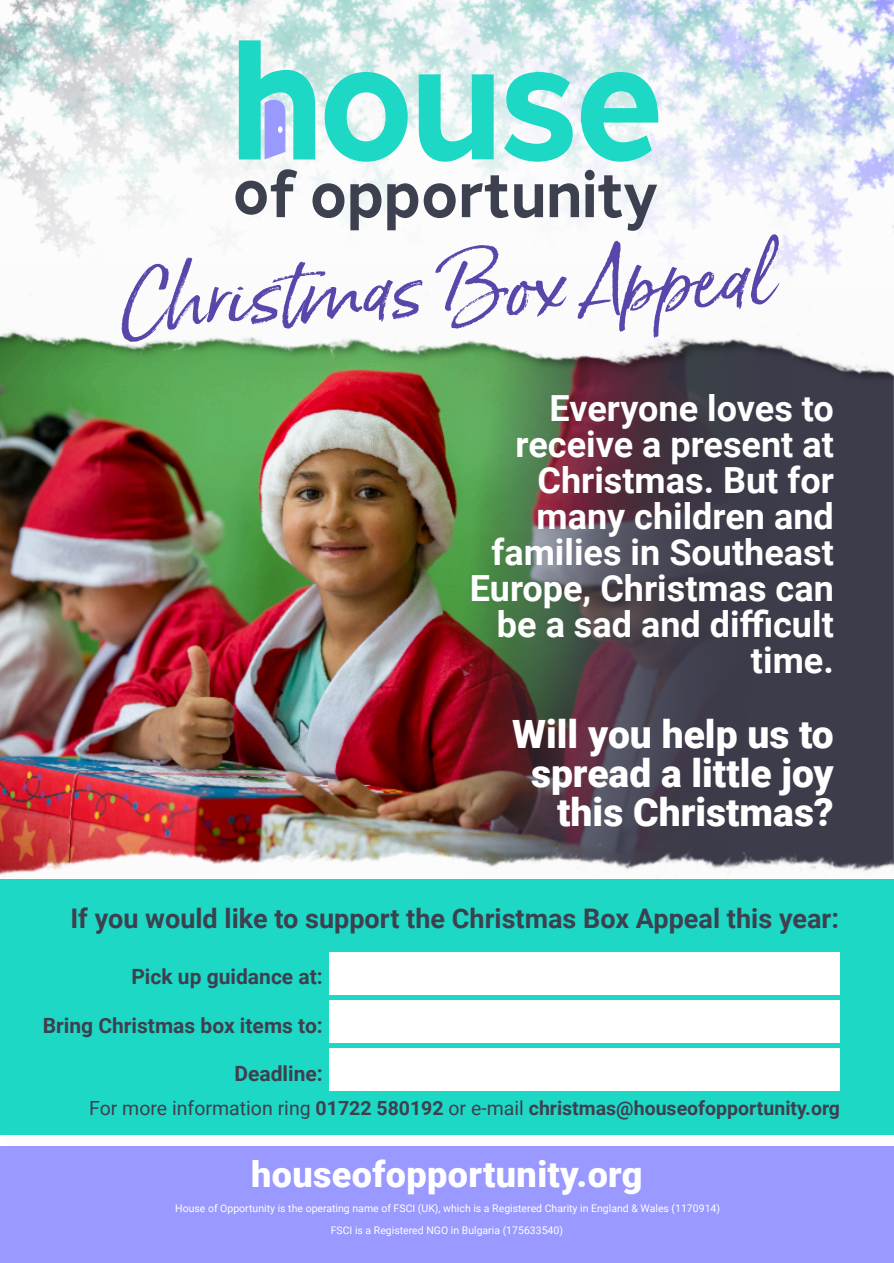
<style>
.page{position:relative;width:894px;height:1263px;background:#fff}
.page>*{position:absolute;margin:0;border:0;box-sizing:border-box;transform-origin:0 0}
.t1{font:75px "Born Ready Slanted";color:#5a46aa}
.t2{font:900 39px "Roboto";color:#fff}
.t3{font:700 36px "Roboto";color:#fff}
.t4{font:900 36px "Roboto";letter-spacing:.01em;color:#fff}
.t5{font:700 27px "Roboto";color:#3d404f}
.t6{font:700 21px "Roboto";color:#3d404f}
.t7{font:700 19.5px "Roboto";color:#3d404f}
.t8{font:10.5px "Roboto";color:#fff}
.s1{font-weight:400}
</style>
<div class="page">
<img style="left:0;top:525px;width:424px;height:239px">
<img style="left:424px;top:525px;width:469px;height:239px">
<img style="left:0;top:764px;width:893px;height:114px">
<img style="left:0;top:293px;width:893px;height:232px">
<div style="left:0;top:879px;width:893px;height:256px;background:#1dd8c5"></div>
<div style="left:0;top:1146px;width:893px;height:117px;background:#99f"></div>
<div style="left:329px;top:952px;width:510px;height:43px;background:#fff"></div>
<div style="left:329px;top:1048px;width:510px;height:42px;background:#fff"></div>
<div style="left:329px;top:1000px;width:510px;height:42px;background:#fff"></div>
<img style="left:0;top:0;width:893px;height:266px">
<svg style="left:235px;top:169px;width:62px;height:48px"></svg>
<svg style="left:312px;top:183px;width:32px;height:35px"></svg>
<svg style="left:350px;top:183px;width:31px;height:47px"></svg>
<svg style="left:387px;top:183px;width:68px;height:47px"></svg>
<svg style="left:461px;top:175px;width:47px;height:43px"></svg>
<svg style="left:514px;top:184px;width:29px;height:34px"></svg>
<svg style="left:549px;top:183px;width:29px;height:34px"></svg>
<svg style="left:584px;top:170px;width:73px;height:61px"></svg>
<svg style="left:324px;top:72px;width:83px;height:90px"></svg>
<svg style="left:418px;top:74px;width:75px;height:88px"></svg>
<svg style="left:504px;top:72px;width:68px;height:90px"></svg>
<svg style="left:580px;top:72px;width:78px;height:90px;background:#6ce1d7"></svg>
<svg style="left:239px;top:40px;width:76px;height:119px;background:#68d6d8"></svg>
<p class="t1" style="left:119px;top:257px;width:654px;rotate:-2deg">Christmas Box App eal</p>
<p class="t3" style="left:549px;top:394px;width:285px">Everyone loves to</p>
<p class="t3" style="left:515px;top:430px;width:319px">receive a present at</p>
<p class="t3" style="left:537px;top:466px;width:298px">Christmas. But for</p>
<p class="t3" style="left:536px;top:502px;width:299px">many children and</p>
<p class="t3" style="left:491px;top:538px;width:343px">families in Southeast</p>
<p class="t3" style="left:469px;top:574px;width:365px">Europe, Christmas can</p>
<p class="t3" style="left:496px;top:610px;width:338px">be a sad and difficult</p>
<p class="t3" style="left:750px;top:646px;width:84px">time.</p>
<p class="t2" style="left:512px;top:719px;width:323px">Will you help us to</p>
<p class="t2" style="left:531px;top:758px;width:304px">spread a little joy</p>
<p class="t2" style="left:557px;top:797px;width:278px">this Christmas?</p>
<p class="t5" style="left:70px;top:908px;width:769px">If you would like to support the Christmas Box Appeal this year:</p>
<p class="t6" style="left:131px;top:968px;width:193px">Pick up guidance at:</p>
<p class="t6" style="left:43px;top:1017px;width:281px">Bring Christmas box items to:</p>
<p class="t6" style="left:234px;top:1065px;width:90px">Deadline:</p>
<p class="t7" style="left:89px;top:1100px;width:752px"><span class="s1">For more information ring</span> 01722 580192 <span class="s1">or e-mail</span> christmas@houseofopportunity.org</p>
<p class="t4" style="left:251px;top:1160px;width:393px">houseofopportunity.org</p>
<p class="t8" style="left:175px;top:1204px;width:546px">House of Opportunity is the operating name of FSCI (UK), which is a Registered Charity in England &amp; Wales (1170914)</p>
<p class="t8" style="left:330px;top:1226px;width:234px">FSCI is a Registered NGO in Bulgaria (175633540)</p>
</div>
